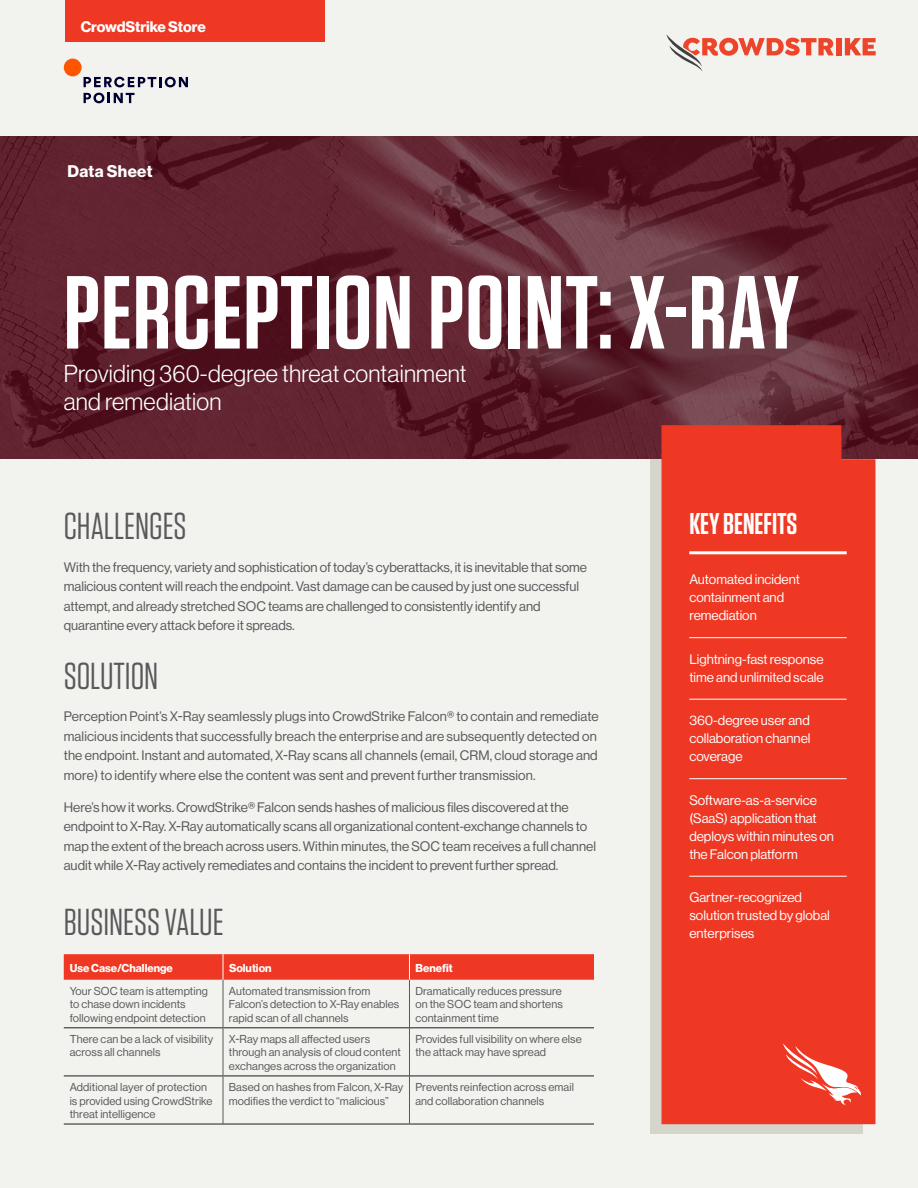
<style>
.page{position:relative;width:918px;height:1188px;background:#f2f2ee}
.page>*{position:absolute;margin:0;border:0;box-sizing:border-box;transform-origin:0 0}
.t1{font:600 103.5px "Tungsten";letter-spacing:.01em;color:#fff}
.t2{font:37.5px "Tungsten";color:#58595b}
.t3{font:600 30px "Tungsten";color:#fff}
.t4{font:300 24px/28.5px "Haas Grot Disp 45";letter-spacing:.01em;color:#fff}
.t5{font:700 16.5px "Haas Grot Disp 75";letter-spacing:.02em;color:#fff}
.t6{font:700 15px "Haas Grot Disp 75";letter-spacing:-.005em;color:#fff}
.t7{font:13.5px/19.5px "Haas Grot Disp 55 Roman";color:#58595b}
.t8{font:13.5px/18px "Haas Grot Disp 55 Roman";color:#fff}
.t9{font:11.25px/13.5px "Haas Grot Disp 55 Roman";letter-spacing:.01em;color:#58595b}
.t10{font:700 11.25px "Haas Grot Disp 75";color:#fff}
</style>
<div class="page">
<img style="left:0;top:136px;width:918px;height:323px">
<div style="left:650px;top:460px;width:213px;height:674px;background:#d6d5cb"></div>
<div style="left:65px;top:0;width:259px;height:41px;background:#ee3824"></div>
<div style="left:836px;top:38px;width:6px;height:17px;background:#ed452b"></div>
<svg style="left:845px;top:38px;width:31px;height:17px"></svg>
<svg style="left:666px;top:34px;width:168px;height:38px"></svg>
<svg style="left:84px;top:93px;width:51px;height:10px"></svg>
<svg style="left:84px;top:77px;width:104px;height:10px"></svg>
<div style="left:64px;top:59px;width:18px;height:17px;background:#ff5400;border-radius:50%"></div>
<div style="left:662px;top:425px;width:213px;height:699px;background:#ee3824"></div>
<hr style="left:689px;top:551px;width:158px;height:3px;background:#fff">
<hr style="left:689px;top:637px;width:158px;height:1px;background:#fff">
<hr style="left:689px;top:699px;width:158px;height:1px;background:#fff">
<hr style="left:689px;top:778px;width:158px;height:1px;background:#fff">
<hr style="left:689px;top:876px;width:158px;height:1px;background:#fff">
<hr style="left:64px;top:1028px;width:159px;height:1px;background:#231f20">
<hr style="left:223px;top:1028px;width:186px;height:1px;background:#231f20">
<hr style="left:410px;top:1028px;width:184px;height:1px;background:#231f20">
<hr style="left:64px;top:1076px;width:159px;height:1px;background:#231f20">
<hr style="left:223px;top:1076px;width:186px;height:1px;background:#231f20">
<hr style="left:410px;top:1076px;width:184px;height:1px;background:#231f20">
<hr style="left:64px;top:1124px;width:159px;height:1px;background:#231f20">
<hr style="left:223px;top:1124px;width:186px;height:1px;background:#231f20">
<hr style="left:409px;top:1124px;width:185px;height:1px;background:#231f20">
<hr style="left:223px;top:980px;width:1px;height:48px;background:#58595b">
<hr style="left:409px;top:980px;width:1px;height:48px;background:#58595b">
<hr style="left:223px;top:1028px;width:1px;height:48px;background:#58595b">
<hr style="left:409px;top:1028px;width:1px;height:48px;background:#58595b">
<hr style="left:223px;top:1076px;width:1px;height:48px;background:#58595b">
<hr style="left:409px;top:1076px;width:1px;height:48px;background:#58595b">
<svg style="left:64px;top:954px;width:530px;height:26px;background:#ee3c28"></svg>
<svg style="left:783px;top:1044px;width:79px;height:61px;background:#f16556"></svg>
<p class="t6" style="left:81px;top:18px;width:127px">CrowdStrike Store</p>
<p class="t5" style="left:68px;top:162px;width:86px">Data Sheet</p>
<h1 class="t1" style="left:64px;top:258px;width:737px">PERCEPTION POINT: X-RAY</h1>
<h3 class="t4" style="left:64px;top:359px;width:404px">Providing 360-degree threat containment and remediation</h3>
<h2 class="t2" style="left:64px;top:507px;width:124px">CHALLENGES</h2>
<p class="t7" style="left:64px;top:557px;width:525px">With the frequency, variety and sophistication of today’s cyberattacks, it is inevitable that some malicious content will reach the endpoint. Vast damage can be caused by just one successful attempt, and already stretched SOC teams are challenged to consistently identify and quarantine every attack before it spreads.</p>
<h2 class="t2" style="left:64px;top:657px;width:96px">SOLUTION</h2>
<p class="t7" style="left:64px;top:707px;width:537px">Perception Point’s X-Ray seamlessly plugs into CrowdStrike Falcon® to contain and remediate malicious incidents that successfully breach the enterprise and are subsequently detected on the endpoint. Instant and automated, X-Ray scans all channels (email, CRM, cloud storage and more) to identify where else the content was sent and prevent further transmission.</p>
<p class="t7" style="left:64px;top:798px;width:534px">Here’s how it works. CrowdStrike® Falcon sends hashes of malicious files discovered at the endpoint to X-Ray. X-Ray automatically scans all organizational content-exchange channels to map the extent of the breach across users. Within minutes, the SOC team receives a full channel audit while X-Ray actively remediates and contains the incident to prevent further spread.</p>
<h2 class="t2" style="left:64px;top:903px;width:161px">BUSINESS VALUE</h2>
<p class="t10" style="left:70px;top:961px;width:105px">Use Case/Challenge</p>
<p class="t10" style="left:229px;top:961px;width:44px">Solution</p>
<p class="t10" style="left:415px;top:961px;width:39px">Benefit</p>
<p class="t9" style="left:70px;top:984px;width:140px">Your SOC team is attempting to chase down incidents following endpoint detection</p>
<p class="t9" style="left:229px;top:984px;width:172px">Automated transmission from<br>Falcon’s detection to X-Ray enables rapid scan of all channels</p>
<p class="t9" style="left:415px;top:984px;width:149px;text-align:justify">Dramatically reduces pressure on the SOC team and shortens containment time</p>
<p class="t9" style="left:70px;top:1032px;width:145px">There can be a lack of visibility across all channels</p>
<p class="t9" style="left:229px;top:1032px;width:173px">X-Ray maps all affected users through an analysis of cloud content exchanges across the organization</p>
<p class="t9" style="left:415px;top:1032px;width:168px">Provides full visibility on where else the attack may have spread</p>
<p class="t9" style="left:70px;top:1080px;width:144px">Additional layer of protection is provided using CrowdStrike threat intelligence</p>
<p class="t9" style="left:229px;top:1080px;width:176px">Based on hashes from Falcon, X-Ray modifies the verdict to “malicious”</p>
<p class="t9" style="left:415px;top:1080px;width:160px">Prevents reinfection across email and collaboration channels</p>
<h3 class="t3" style="left:689px;top:508px;width:110px">KEY BENEFITS</h3>
<p class="t8" style="left:689px;top:571px;width:112px">Automated incident containment and remediation</p>
<p class="t8" style="left:689px;top:650px;width:136px">Lightning-fast response time and unlimited scale</p>
<p class="t8" style="left:689px;top:712px;width:123px;text-align:justify">360-degree user and collaboration channel coverage</p>
<p class="t8" style="left:689px;top:791px;width:146px">Software-as-a-service (SaaS) application that deploys within minutes on the Falcon platform</p>
<p class="t8" style="left:689px;top:889px;width:142px">Gartner-recognized solution trusted by global enterprises</p>
</div>
